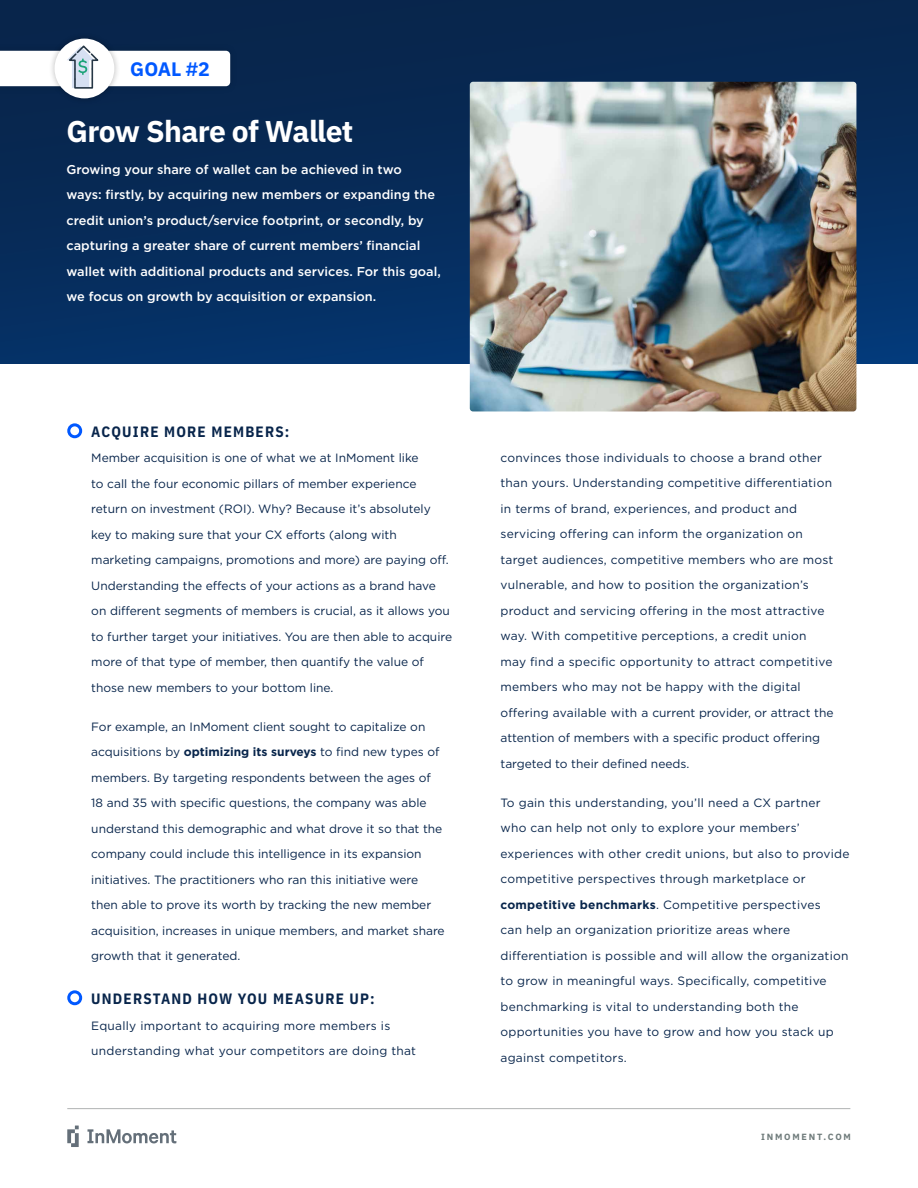
<style>
.page{position:relative;width:918px;height:1188px;background:#fff}
.page>*{position:absolute;margin:0;border:0;box-sizing:border-box;transform-origin:0 0}
.t1{font:700 30px "IBM Plex Sans";letter-spacing:-.02em;color:#fff}
.t2{font:700 19.5px "IBM Plex Sans";color:#0058ff}
.t3{font:700 15px "IBM Plex Sans Cond";letter-spacing:.08em;color:#08254b}
.t4{font:500 12.75px/25.5px "Gotham";color:#fff}
.t5{font:12px/25.5px "Gotham";letter-spacing:.02em;color:#08254b}
.t6{font:12px/25.5px "Gotham";color:#08254b}
.t7{font:700 9px "IBM Plex Sans";letter-spacing:.2em;color:#707c7c}
.s1{font-weight:700}
</style>
<div class="page">
<hr style="left:67px;top:1108px;width:783px;height:1px;background:#b0b3b3">
<svg style="left:67px;top:1126px;width:12px;height:21px"></svg>
<svg style="left:88px;top:1129px;width:88px;height:14px"></svg>
<div style="left:0;top:0;width:918px;height:364px;background:linear-gradient(to bottom,#082448,#05336a)"></div>
<div style="left:67px;top:423px;width:15px;height:15px;border:3px solid #0058ff;border-radius:50%"></div>
<div style="left:67px;top:990px;width:15px;height:15px;border:3px solid #0058ff;border-radius:50%"></div>
<div style="left:0;top:43px;width:239px;height:51px;background:#07254c"></div>
<div style="left:48px;top:33px;width:72px;height:71px;background:#08254c"></div>
<div style="left:55px;top:39px;width:59px;height:59px;background:#fff;border-radius:50%"></div>
<svg style="left:0;top:44px;width:230px;height:44px"></svg>
<img style="left:470px;top:82px;width:386px;height:329px">
<h2 class="t2" style="left:130px;top:53px;width:81px">GOAL #2</h2>
<h1 class="t1" style="left:67px;top:108px;width:288px">Grow Share of Wallet</h1>
<p class="t4" style="left:67px;top:156px;width:376px">Growing your share of wallet can be achieved in two<br>ways: firstly, by acquiring new members or expanding the credit union’s product/service footprint, or secondly, by capturing a greater share of current members’ financial wallet with additional products and services. For this goal, we focus on growth by acquisition or expansion.</p>
<p class="t3" style="left:91px;top:419px;width:200px">ACQUIRE MORE MEMBERS:</p>
<p class="t6" style="left:91px;top:445px;width:362px">Member acquisition is one of what we at InMoment like<br>to call the four economic pillars of member experience return on investment (ROI). Why? Because it’s absolutely key to making sure that your CX efforts (along with marketing campaigns, promotions and more) are paying off.<br>Understanding the effects of your actions as a brand have on different segments of members is crucial, as it allows you to further target your initiatives. You are then able to acquire more of that type of member, then quantify the value of those new members to your bottom line.</p>
<p class="t6" style="left:91px;top:713px;width:355px">For example, an InMoment client sought to capitalize on acquisitions by <span class="s1">optimizing its surveys</span> to find new types of members. By targeting respondents between the ages of 18 and 35 with specific questions, the company was able understand this demographic and what drove it so that the company could include this intelligence in its expansion initiatives. The practitioners who ran this initiative were then able to prove its worth by tracking the new member acquisition, increases in unique members, and market share growth that it generated.</p>
<p class="t3" style="left:91px;top:987px;width:285px">UNDERSTAND HOW YOU MEASURE UP:</p>
<p class="t5" style="left:91px;top:1012px;width:326px">Equally important to acquiring more members is understanding what your competitors are doing that</p>
<p class="t5" style="left:500px;top:445px;width:335px">convinces those individuals to choose a brand other than yours. Understanding competitive differentiation in terms of brand, experiences, and product and servicing offering can inform the organization on target audiences, competitive members who are most vulnerable, and how to position the organization’s product and servicing offering in the most attractive way. With competitive perceptions, a credit union may find a specific opportunity to attract competitive members who may not be happy with the digital offering available with a current provider, or attract the attention of members with a specific product offering targeted to their defined needs.</p>
<p class="t5" style="left:500px;top:790px;width:351px">To gain this understanding, you’ll need a CX partner<br>who can help not only to explore your members’ experiences with other credit unions, but also to provide competitive perspectives through marketplace or <span class="s1">competitive benchmarks</span>. Competitive perspectives<br>can help an organization prioritize areas where differentiation is possible and will allow the organization to grow in meaningful ways. Specifically, competitive benchmarking is vital to understanding both the opportunities you have to grow and how you stack up against competitors.</p>
<p class="t7" style="left:761px;top:1129px;width:91px">INMOMENT.COM</p>
</div>
